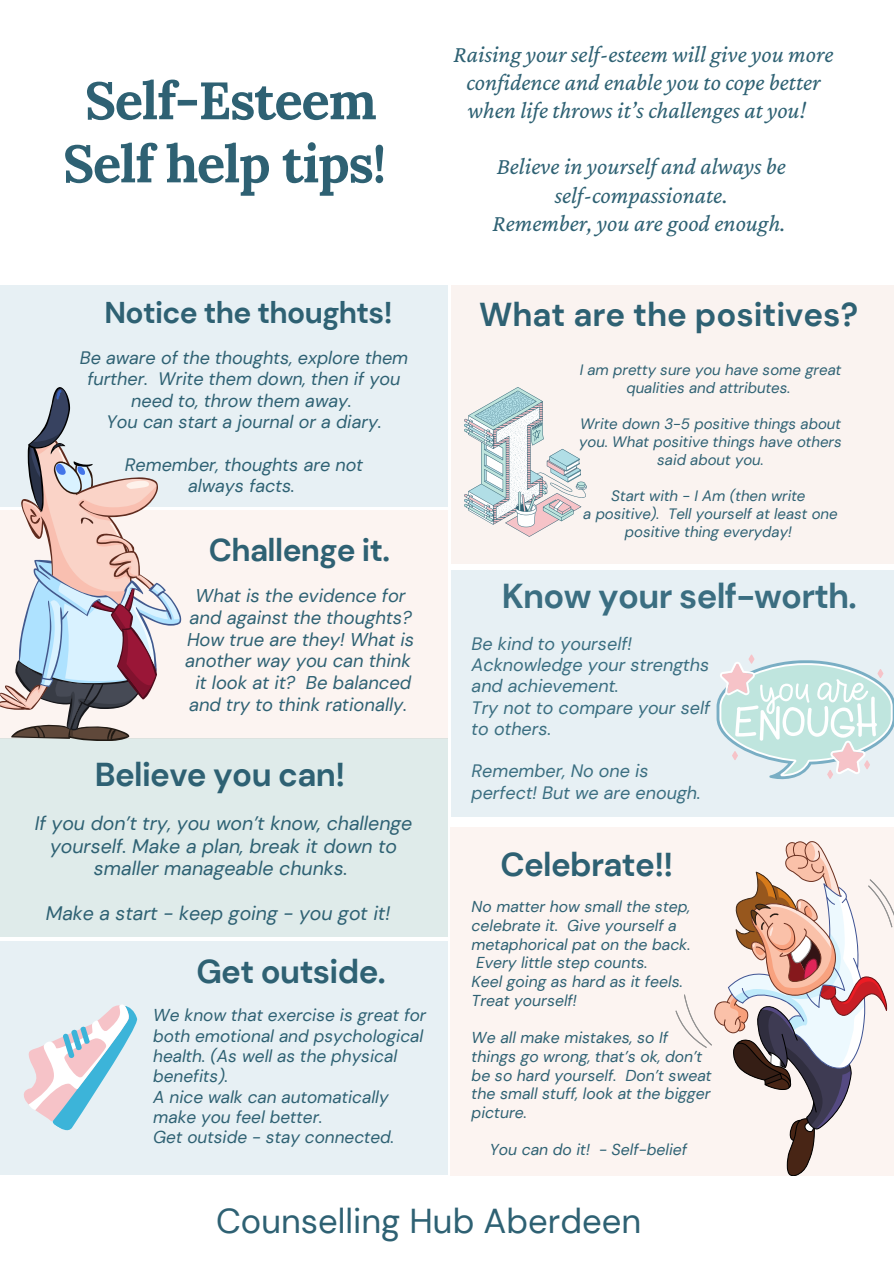
<style>
.page{position:relative;width:894px;height:1264px;background:#fff}
.page>*{position:absolute;margin:0;border:0;box-sizing:border-box;transform-origin:0 0}
.t1{font:700 52.5px "Lora";letter-spacing:-.025em;color:#2e6173}
.t2{font:34.5px "DM Sans";color:#2e6173}
.t3{font:700 34.5px "DM Sans";letter-spacing:-.02em;color:#2e6173}
.t4{font:700 33px "DM Sans";letter-spacing:-.02em;color:#2e6173}
.t5{font:700 33px "DM Sans";color:#2e6173}
.t6{font:700 31.5px "DM Sans";letter-spacing:-.02em;color:#2e6173}
.t7{font:700 30px "DM Sans";letter-spacing:-.02em;color:#2e6173}
.t8{font:italic 24px/28.2px "Crimson Pro";color:#2e6173;text-align:center}
.t9{font:italic 19.5px/22.5px "DM Sans";color:#2e6173;text-align:center}
.t10{font:italic 18.45px/21.9px "DM Sans";color:#2e6173;text-align:center}
.t11{font:italic 18px/21.3px "DM Sans";color:#2e6173}
.t12{font:italic 17.25px/20.4px "DM Sans";color:#2e6173}
.t13{font:italic 15.75px/18.8px "DM Sans";color:#2e6173}
.t14{font:italic 15px/18px "DM Sans";color:#2e6173;text-align:center}
</style>
<div class="page">
<div style="left:0;top:510px;width:447px;height:229px;background:#fcf4f1"></div>
<div style="left:450px;top:285px;width:443px;height:278px;background:#faf3f0"></div>
<div style="left:450px;top:570px;width:443px;height:246px;background:#e7f0f4"></div>
<div style="left:0;top:738px;width:447px;height:199px;background:#dfebea"></div>
<div style="left:450px;top:827px;width:443px;height:347px;background:#fcf4f1"></div>
<div style="left:0;top:941px;width:447px;height:233px;background:#e7f0f4"></div>
<div style="left:0;top:285px;width:447px;height:222px;background:#e7f0f4"></div>
<svg style="left:0;top:387px;width:181px;height:353px"></svg>
<svg style="left:716px;top:654px;width:177px;height:126px"></svg>
<svg style="left:464px;top:387px;width:122px;height:150px"></svg>
<svg style="left:675px;top:841px;width:218px;height:334px"></svg>
<svg style="left:24px;top:1004px;width:114px;height:127px"></svg>
<p class="t1" style="left:85px;top:66px;width:293px">Self-Esteem</p>
<p class="t1" style="left:63px;top:129px;width:325px">Self help tips!</p>
<p class="t7" style="left:104px;top:294px;width:290px">Notice the thoughts!</p>
<p class="t11" style="left:80px;top:347px;width:330px;text-align:center">Be aware of the thoughts, explore them further. Write them down, then if you need to, throw them away.</p>
<p class="t11" style="left:106px;top:411px;width:276px">You can start a journal or a diary.</p>
<p class="t11" style="left:125px;top:454px;width:240px">Remember, thoughts are not</p>
<p class="t11" style="left:188px;top:475px;width:108px">always facts.</p>
<p class="t6" style="left:209px;top:530px;width:182px">Challenge it.</p>
<p class="t8" style="left:453px;top:39px;width:381px">Raising your self-esteem will give you more confidence and enable you to cope better when life throws it’s challenges at you!</p>
<p class="t8" style="left:496px;top:152px;width:290px">Believe in yourself and always be</p>
<p class="t8" style="left:554px;top:180px;width:174px">self-compassionate.</p>
<p class="t8" style="left:492px;top:208px;width:294px">Remember, you are good enough.</p>
<p class="t5" style="left:479px;top:293px;width:380px">What are the positives?</p>
<p class="t14" style="left:579px;top:361px;width:263px">I am pretty sure you have some great qualities and attributes.</p>
<p class="t14" style="left:579px;top:415px;width:264px">Write down 3-5 positive things about you. What positive things have others said about you.</p>
<p class="t14" style="left:611px;top:487px;width:196px">Start with - I Am (then write</p>
<p class="t14" style="left:583px;top:505px;width:256px">a positive). Tell yourself at least one positive thing everyday!</p>
<p class="t10" style="left:195px;top:584px;width:211px">What is the evidence for</p>
<p class="t3" style="left:501px;top:573px;width:356px">Know your self-worth.</p>
<p class="t10" style="left:185px;top:606px;width:230px">and against the thoughts?<br>How true are they! What is another way you can think it look at it? Be balanced and try to think rationally.</p>
<p class="t11" style="left:471px;top:633px;width:239px">Be kind to yourself!<br>Acknowledge your strengths and achievement.</p>
<p class="t11" style="left:471px;top:696px;width:240px">Try not to compare your self to others.</p>
<p class="t11" style="left:471px;top:760px;width:230px">Remember, No one is perfect! But we are enough.</p>
<p class="t4" style="left:95px;top:752px;width:252px">Believe you can!</p>
<p class="t9" style="left:35px;top:812px;width:379px">If you don’t try, you won’t know, challenge yourself. Make a plan, break it down to smaller manageable chunks.</p>
<p class="t9" style="left:46px;top:902px;width:346px">Make a start - keep going - you got it!</p>
<p class="t4" style="left:500px;top:843px;width:174px">Celebrate!!</p>
<p class="t13" style="left:471px;top:897px;width:220px">No matter how small the step, celebrate it. Give yourself a metaphorical pat on the back.<br>Every little step counts.</p>
<p class="t13" style="left:471px;top:972px;width:213px">Keel going as hard as it feels.</p>
<p class="t13" style="left:471px;top:991px;width:107px">Treat yourself!</p>
<p class="t13" style="left:471px;top:1028px;width:241px">We all make mistakes, so If things go wrong, that’s ok, don’t be so hard yourself. Don’t sweat the small stuff, look at the bigger picture.</p>
<p class="t13" style="left:489px;top:1140px;width:199px">You can do it! - Self-belief</p>
<p class="t4" style="left:196px;top:949px;width:191px">Get outside.</p>
<p class="t12" style="left:153px;top:1005px;width:274px">We know that exercise is great for both emotional and psychological health. (As well as the physical</p>
<p class="t12" style="left:153px;top:1066px;width:76px">benefits).</p>
<p class="t12" style="left:153px;top:1086px;width:237px">A nice walk can automatically make you feel better.</p>
<p class="t12" style="left:153px;top:1127px;width:242px">Get outside - stay connected.</p>
<p class="t2" style="left:216px;top:1198px;width:426px">Counselling Hub Aberdeen</p>
</div>
